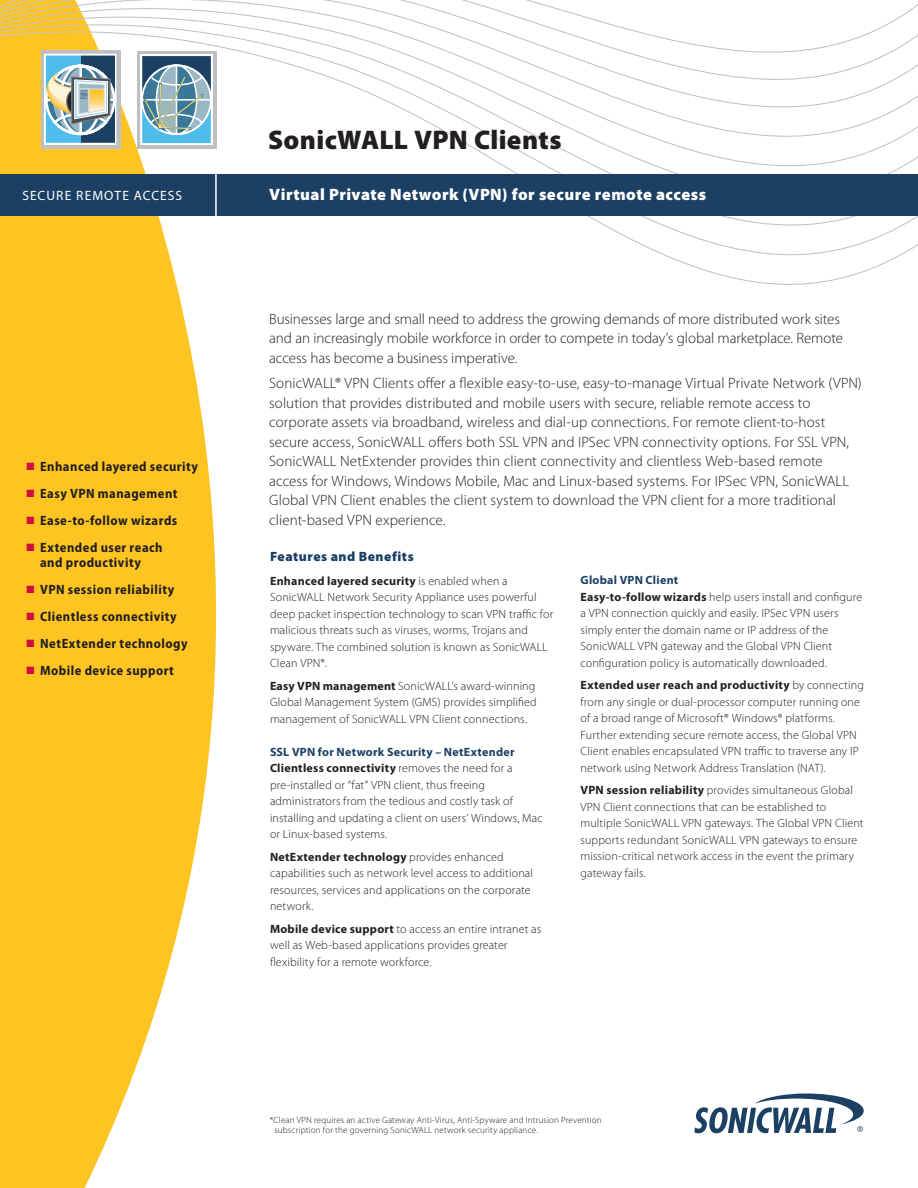
<style>
.page{position:relative;width:918px;height:1188px;background:#fff}
.page>*{position:absolute;margin:0;border:0;box-sizing:border-box;transform-origin:0 0}
.Body_paragraphs{font:900 27px "Myriad Pro";letter-spacing:.01em;color:#231f20}
.t1{font:900 16.5px "Myriad Pro";letter-spacing:.03em;color:#fff}
.Body_paragraphs-2{font:300 15px/19.5px "Myriad Pro";letter-spacing:.005em;color:#231f20}
.side_bullet_paragrap{font:700 semi-condensed 13.5px/15px "Myriad Pro";letter-spacing:.035em;color:#231f20}
.subhead_-_1st_level{font:900 13.5px "Myriad Pro";letter-spacing:.04em;color:#1b4064}
.t2{font:13.5px "Myriad Pro";letter-spacing:.07em;color:#fff}
.bullet_text_-_pg_2{font:300 12px/16.5px "Myriad Pro";letter-spacing:.015em;color:#231f20}
.bullet_text_-_pg_2-2{font:700 12px "Myriad Pro";letter-spacing:.02em;color:#1b4064}
.bullet_text_-_pg_2-3{font:300 9px "Myriad Pro";letter-spacing:.02em;color:#231f20}
.s1{color:#d20d44}
.s2{font-weight:700}
</style>
<div class="page">
<svg style="left:0;top:290px;width:216px;height:898px;background:#feca39"></svg>
<svg style="left:0;top:0;width:918px;height:290px"></svg>
<div style="left:216px;top:175px;width:702px;height:41px;background:#1b4064"></div>
<div style="left:0;top:175px;width:216px;height:41px;background:#1b4064"></div>
<hr style="left:215px;top:174px;width:2px;height:43px;background:#fff">
<svg style="left:694px;top:1094px;width:170px;height:39px"></svg>
<div style="left:137px;top:51px;width:79px;height:98px;background:#bebfc2"></div>
<div style="left:140px;top:54px;width:73px;height:91px;background:#4fbdec;border:2px solid #fff"></div>
<div style="left:140px;top:54px;width:73px;height:47px;background:#1b4064;border:2px solid #fff"></div>
<svg style="left:141px;top:64px;width:72px;height:72px"></svg>
<div style="left:41px;top:50px;width:80px;height:98px;background:#bebfc2"></div>
<div style="left:45px;top:55px;width:40px;height:89px;background:#4fbdec"></div>
<div style="left:81px;top:55px;width:36px;height:89px;background:#1b4064"></div>
<svg style="left:47px;top:64px;width:67px;height:72px"></svg>
<div style="left:44px;top:54px;width:73px;height:91px;border:2px solid #fff"></div>
<p class="Body_paragraphs" style="left:268px;top:124px;width:295px">SonicWALL VPN Clients</p>
<p class="t2" style="left:22px;top:188px;width:161px">SECURE REMOTE ACCESS</p>
<p class="t1" style="left:269px;top:185px;width:439px">Virtual Private Network (VPN) for secure remote access</p>
<p class="side_bullet_paragrap" style="left:27px;top:459px;width:173px"><span class="s1">■</span> Enhanced layered security</p>
<p class="side_bullet_paragrap" style="left:27px;top:486px;width:152px"><span class="s1">■</span> Easy VPN management</p>
<p class="side_bullet_paragrap" style="left:27px;top:513px;width:152px"><span class="s1">■</span> Ease-to-follow wizards</p>
<p class="side_bullet_paragrap" style="left:40px;top:540px;width:124px;text-indent:-14px"><span class="s1">■</span> Extended user reach and productivity</p>
<p class="side_bullet_paragrap" style="left:27px;top:582px;width:149px"><span class="s1">■</span> VPN session reliability</p>
<p class="side_bullet_paragrap" style="left:27px;top:609px;width:152px"><span class="s1">■</span> Clientless connectivity</p>
<p class="side_bullet_paragrap" style="left:27px;top:636px;width:162px"><span class="s1">■</span> NetExtender technology</p>
<p class="side_bullet_paragrap" style="left:27px;top:663px;width:149px"><span class="s1">■</span> Mobile device support</p>
<p class="Body_paragraphs-2" style="left:269px;top:309px;width:575px">Businesses large and small need to address the growing demands of more distributed work sites and an increasingly mobile workforce in order to compete in today’s global marketplace. Remote access has become a business imperative.</p>
<p class="Body_paragraphs-2" style="left:269px;top:374px;width:594px">SonicWALL® VPN Clients offer a flexible easy-to-use, easy-to-manage Virtual Private Network (VPN) solution that provides distributed and mobile users with secure, reliable remote access to corporate assets via broadband, wireless and dial-up connections. For remote client-to-host secure access, SonicWALL offers both SSL VPN and IPSec VPN connectivity options. For SSL VPN, SonicWALL NetExtender provides thin client connectivity and clientless Web-based remote access for Windows, Windows Mobile, Mac and Linux-based systems. For IPSec VPN, SonicWALL Global VPN Client enables the client system to download the VPN client for a more traditional client-based VPN experience.</p>
<p class="subhead_-_1st_level" style="left:270px;top:549px;width:145px">Features and Benefits</p>
<p class="bullet_text_-_pg_2" style="left:270px;top:573px;width:285px"><span class="s2">Enhanced layered security</span> is enabled when a SonicWALL Network Security Appliance uses powerful deep packet inspection technology to scan VPN traffic for malicious threats such as viruses, worms, Trojans and spyware. The combined solution is known as SonicWALL Clean VPN*.</p>
<p class="bullet_text_-_pg_2" style="left:270px;top:678px;width:268px;text-align:justify"><span class="s2">Easy VPN management</span> SonicWALL’s award-winning Global Management System (GMS) provides simplified management of SonicWALL VPN Client connections.</p>
<p class="bullet_text_-_pg_2-2" style="left:270px;top:745px;width:246px">SSL VPN for Network Security – NetExtender</p>
<p class="bullet_text_-_pg_2" style="left:270px;top:760px;width:274px"><span class="s2">Clientless connectivity</span> removes the need for a pre-installed or “fat” VPN client, thus freeing administrators from the tedious and costly task of installing and updating a client on users’ Windows, Mac or Linux-based systems.</p>
<p class="bullet_text_-_pg_2" style="left:270px;top:849px;width:265px"><span class="s2">NetExtender technology</span> provides enhanced capabilities such as network level access to additional resources, services and applications on the corporate network.</p>
<p class="bullet_text_-_pg_2" style="left:270px;top:921px;width:273px"><span class="s2">Mobile device support</span> to access an entire intranet as well as Web-based applications provides greater flexibility for a remote workforce.</p>
<p class="bullet_text_-_pg_2-2" style="left:580px;top:573px;width:99px">Global VPN Client</p>
<p class="bullet_text_-_pg_2" style="left:580px;top:589px;width:283px"><span class="s2">Easy-to-follow wizards</span> help users install and configure a VPN connection quickly and easily. IPSec VPN users simply enter the domain name or IP address of the SonicWALL VPN gateway and the Global VPN Client configuration policy is automatically downloaded.</p>
<p class="bullet_text_-_pg_2" style="left:580px;top:677px;width:285px"><span class="s2">Extended user reach and productivity</span> by connecting from any single or dual-processor computer running one of a broad range of Microsoft® Windows® platforms.<br>Further extending secure remote access, the Global VPN Client enables encapsulated VPN traffic to traverse any IP network using Network Address Translation (NAT).</p>
<p class="bullet_text_-_pg_2" style="left:580px;top:782px;width:285px"><span class="s2">VPN session reliability</span> provides simultaneous Global VPN Client connections that can be established to multiple SonicWALL VPN gateways. The Global VPN Client supports redundant SonicWALL VPN gateways to ensure mission-critical network access in the event the primary gateway fails.</p>
<p class="bullet_text_-_pg_2-3" style="left:270px;top:1115px;width:333px">*Clean VPN requires an active Gateway Anti-Virus, Anti-Spyware and Intrusion Prevention</p>
<p class="bullet_text_-_pg_2-3" style="left:274px;top:1125px;width:265px">subscription for the governing SonicWALL network security appliance.</p>
</div>
